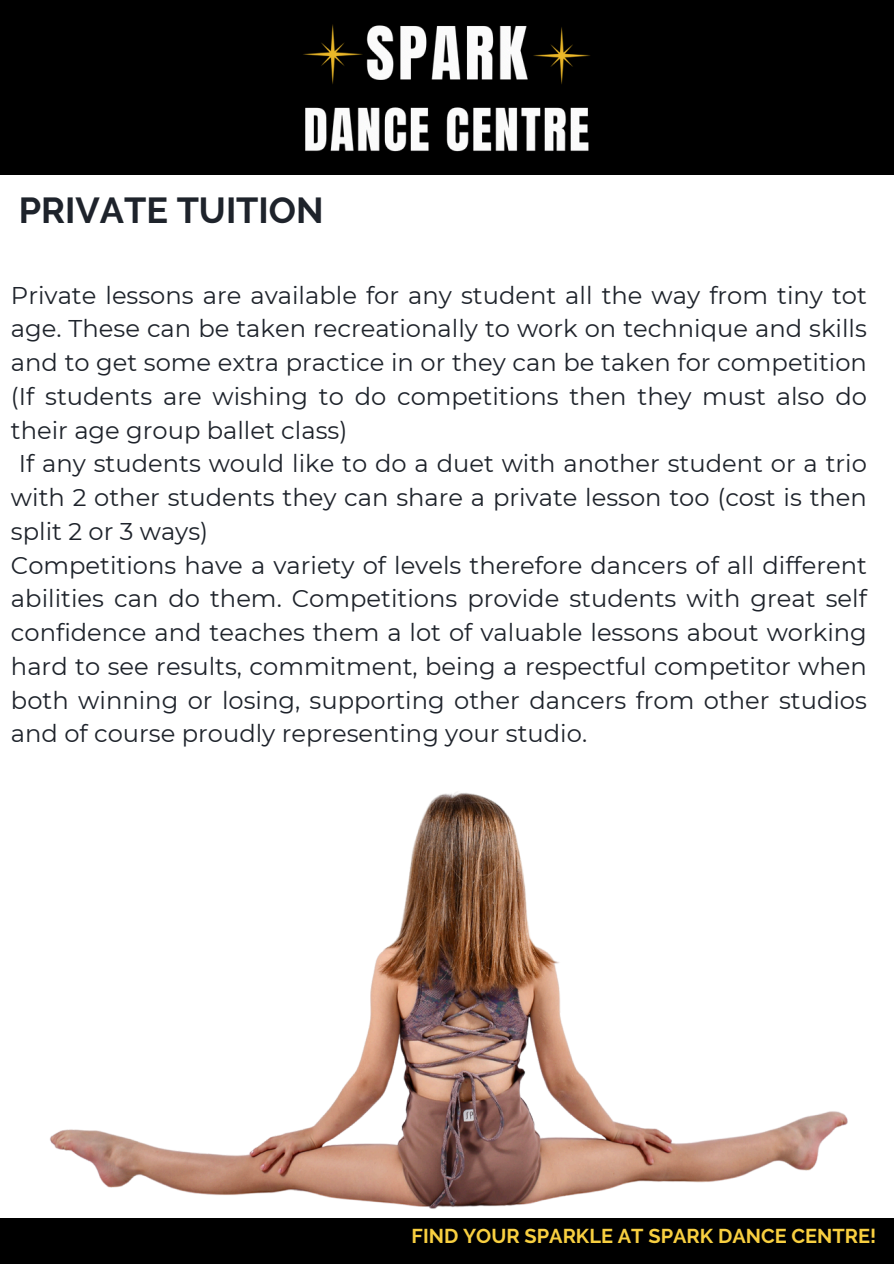
<style>
.page{position:relative;width:894px;height:1264px;background:#fff}
.page>*{position:absolute;margin:0;border:0;box-sizing:border-box;transform-origin:0 0}
.t1{font:700 36px "Raleway";color:#1e232b}
.t2{font:24.15px "Montserrat";color:#1e232b}
.t3{font:700 19.95px "Raleway";color:#f8cf40}
</style>
<div class="page">
<div style="left:0;top:1218px;width:893px;height:45px;background:#000"></div>
<div style="left:0;top:0;width:893px;height:175px;background:#000"></div>
<img style="left:303px;top:24px;width:287px;height:128px">
<img style="left:50px;top:791px;width:798px;height:418px">
<h1 class="t1" style="left:19px;top:189px;width:306px">PRIVATE TUITION</h1>
<p class="t2" style="left:11px;top:280px;width:857px">Private lessons are available for any student all the way from tiny tot</p>
<p class="t2" style="left:11px;top:314px;width:857px">age. These can be taken recreationally to work on technique and skills</p>
<p class="t2" style="left:11px;top:347px;width:857px">and to get some extra practice in or they can be taken for competition</p>
<p class="t2" style="left:11px;top:381px;width:857px">(If students are wishing to do competitions then they must also do</p>
<p class="t2" style="left:11px;top:415px;width:338px">their age group ballet class)</p>
<p class="t2" style="left:19px;top:449px;width:849px">If any students would like to do a duet with another student or a trio</p>
<p class="t2" style="left:11px;top:482px;width:857px">with 2 other students they can share a private lesson too (cost is then</p>
<p class="t2" style="left:11px;top:516px;width:199px">split 2 or 3 ways)</p>
<p class="t2" style="left:11px;top:550px;width:857px">Competitions have a variety of levels therefore dancers of all different</p>
<p class="t2" style="left:11px;top:584px;width:857px">abilities can do them. Competitions provide students with great self</p>
<p class="t2" style="left:11px;top:617px;width:857px">confidence and teaches them a lot of valuable lessons about working</p>
<p class="t2" style="left:11px;top:651px;width:857px">hard to see results, commitment, being a respectful competitor when</p>
<p class="t2" style="left:11px;top:685px;width:857px">both winning or losing, supporting other dancers from other studios</p>
<p class="t2" style="left:11px;top:719px;width:577px">and of course proudly representing your studio.</p>
<h2 class="t3" style="left:411px;top:1224px;width:466px">FIND YOUR SPARKLE AT SPARK DANCE CENTRE!</h2>
</div>
